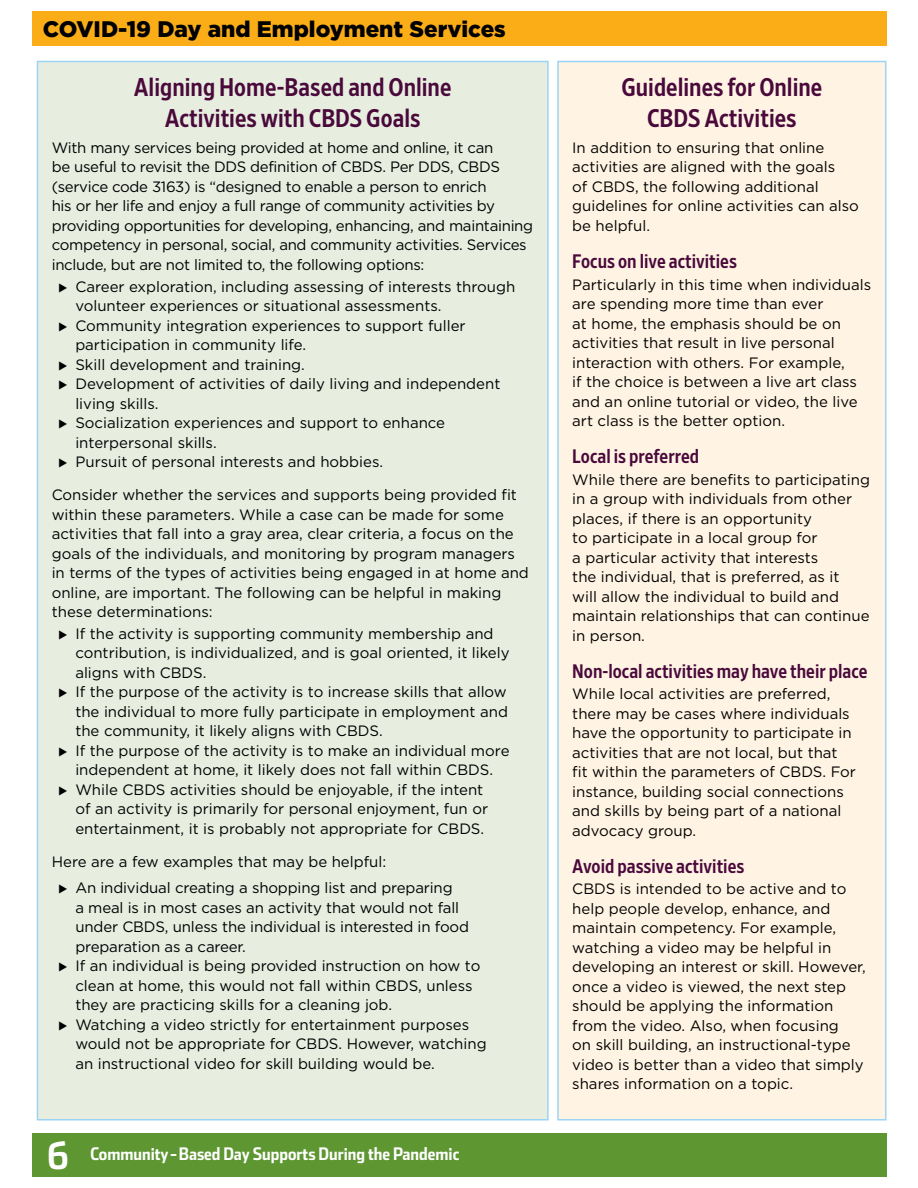
<style>
.page{position:relative;width:918px;height:1188px;background:#fff}
.page>*{position:absolute;margin:0;border:0;box-sizing:border-box;transform-origin:0 0}
.t1{font:37.5px "Stainless Cond Bold Tab";color:#fff}
.t2{font:25.5px/30.6px "Retina Narrow Med";color:#4a093b;text-align:center}
.t3{font:900 22.5px "Gotham HTF";color:#000}
.t4{font:19.5px "Retina Narrow Med";color:#4a093b}
.t5{font:17.25px "Stainless Cond Bold Tab";color:#fff}
.t6{font:15px/19.5px "Gotham HTF";color:#000}
.t7{font:15px/19.5px "Gotham HTF";letter-spacing:-.02em;color:#000}
</style>
<div class="page">
<div style="left:32px;top:11px;width:854px;height:35px;background:#fbad18"></div>
<div style="left:32px;top:1133px;width:854px;height:43px;background:#5e9732"></div>
<div style="left:558px;top:62px;width:328px;height:1058px;background:#fff4e3"></div>
<div style="left:37px;top:62px;width:511px;height:1058px;background:#e7eee0"></div>
<div style="left:557px;top:61px;width:329px;height:1059px;border:2px solid #9bd4f4"></div>
<h3 class="t3" style="left:43px;top:16px;width:464px">COVID-19 Day and Employment Services</h3>
<h2 class="t2" style="left:134px;top:71px;width:319px">Aligning Home-Based and Online<br>Activities with CBDS Goals</h2>
<h2 class="t2" style="left:621px;top:71px;width:202px">Guidelines for Online<br>CBDS Activities</h2>
<p class="t7" style="left:52px;top:138px;width:483px">With many services being provided at home and online, it can<br>be useful to revisit the DDS definition of CBDS. Per DDS, CBDS (service code 3163) is “designed to enable a person to enrich<br>his or her life and enjoy a full range of community activities by providing opportunities for developing, enhancing, and maintaining competency in personal, social, and community activities. Services include, but are not limited to, the following options:</p>
<p class="t6" style="left:75px;top:276px;width:441px">Career exploration, including assessing of interests through volunteer experiences or situational assessments.</p>
<p class="t6" style="left:75px;top:315px;width:392px">Community integration experiences to support fuller participation in community life.</p>
<p class="t6" style="left:75px;top:354px;width:231px">Skill development and training.</p>
<p class="t6" style="left:75px;top:374px;width:427px">Development of activities of daily living and independent living skills.</p>
<p class="t6" style="left:75px;top:413px;width:371px">Socialization experiences and support to enhance interpersonal skills.</p>
<p class="t6" style="left:75px;top:452px;width:309px">Pursuit of personal interests and hobbies.</p>
<p class="t6" style="left:52px;top:485px;width:479px">Consider whether the services and supports being provided fit within these parameters. While a case can be made for some activities that fall into a gray area, clear criteria, a focus on the goals of the individuals, and monitoring by program managers in terms of the types of activities being engaged in at home and online, are important. The following can be helpful in making these determinations:</p>
<p class="t6" style="left:75px;top:624px;width:436px">If the activity is supporting community membership and contribution, is individualized, and is goal oriented, it likely aligns with CBDS.</p>
<p class="t6" style="left:75px;top:682px;width:434px;text-align:justify">If the purpose of the activity is to increase skills that allow the individual to more fully participate in employment and the community, it likely aligns with CBDS.</p>
<p class="t6" style="left:75px;top:741px;width:436px">If the purpose of the activity is to make an individual more independent at home, it likely does not fall within CBDS.</p>
<p class="t6" style="left:75px;top:780px;width:414px">While CBDS activities should be enjoyable, if the intent of an activity is primarily for personal enjoyment, fun or entertainment, it is probably not appropriate for CBDS.</p>
<h3 class="t6" style="left:52px;top:852px;width:336px">Here are a few examples that may be helpful:</h3>
<p class="t6" style="left:75px;top:878px;width:395px">An individual creating a shopping list and preparing<br>a meal is in most cases an activity that would not fall under CBDS, unless the individual is interested in food preparation as a career.</p>
<p class="t6" style="left:75px;top:956px;width:407px">If an individual is being provided instruction on how to clean at home, this would not fall within CBDS, unless they are practicing skills for a cleaning job.</p>
<p class="t6" style="left:75px;top:1014px;width:413px">Watching a video strictly for entertainment purposes would not be appropriate for CBDS. However, watching an instructional video for skill building would be.</p>
<p class="t6" style="left:572px;top:138px;width:288px">In addition to ensuring that online activities are aligned with the goals<br>of CBDS, the following additional guidelines for online activities can also be helpful.</p>
<h3 class="t4" style="left:572px;top:249px;width:166px">Focus on live activities</h3>
<p class="t6" style="left:572px;top:274px;width:300px">Particularly in this time when individuals are spending more time than ever<br>at home, the emphasis should be on activities that result in live personal interaction with others. For example,<br>if the choice is between a live art class and an online tutorial or video, the live art class is the better option.</p>
<h3 class="t4" style="left:572px;top:444px;width:128px">Local is preferred</h3>
<p class="t6" style="left:572px;top:469px;width:299px">While there are benefits to participating in a group with individuals from other places, if there is an opportunity<br>to participate in a local group for<br>a particular activity that interests<br>the individual, that is preferred, as it<br>will allow the individual to build and maintain relationships that can continue in person.</p>
<h3 class="t4" style="left:572px;top:658px;width:297px">Non-local activities may have their place</h3>
<p class="t6" style="left:572px;top:684px;width:285px">While local activities are preferred, there may be cases where individuals have the opportunity to participate in activities that are not local, but that fit within the parameters of CBDS. For instance, building social connections and skills by being part of a national advocacy group.</p>
<h3 class="t4" style="left:572px;top:853px;width:174px">Avoid passive activities</h3>
<p class="t6" style="left:572px;top:879px;width:295px">CBDS is intended to be active and to help people develop, enhance, and maintain competency. For example, watching a video may be helpful in developing an interest or skill. However, once a video is viewed, the next step should be applying the information from the video. Also, when focusing<br>on skill building, an instructional-type video is better than a video that simply shares information on a topic.</p>
<h1 class="t1" style="left:47px;top:1133px;width:24px">6</h1>
<p class="t5" style="left:90px;top:1143px;width:371px">Community-Based Day Supports During the Pandemic</p>
</div>
